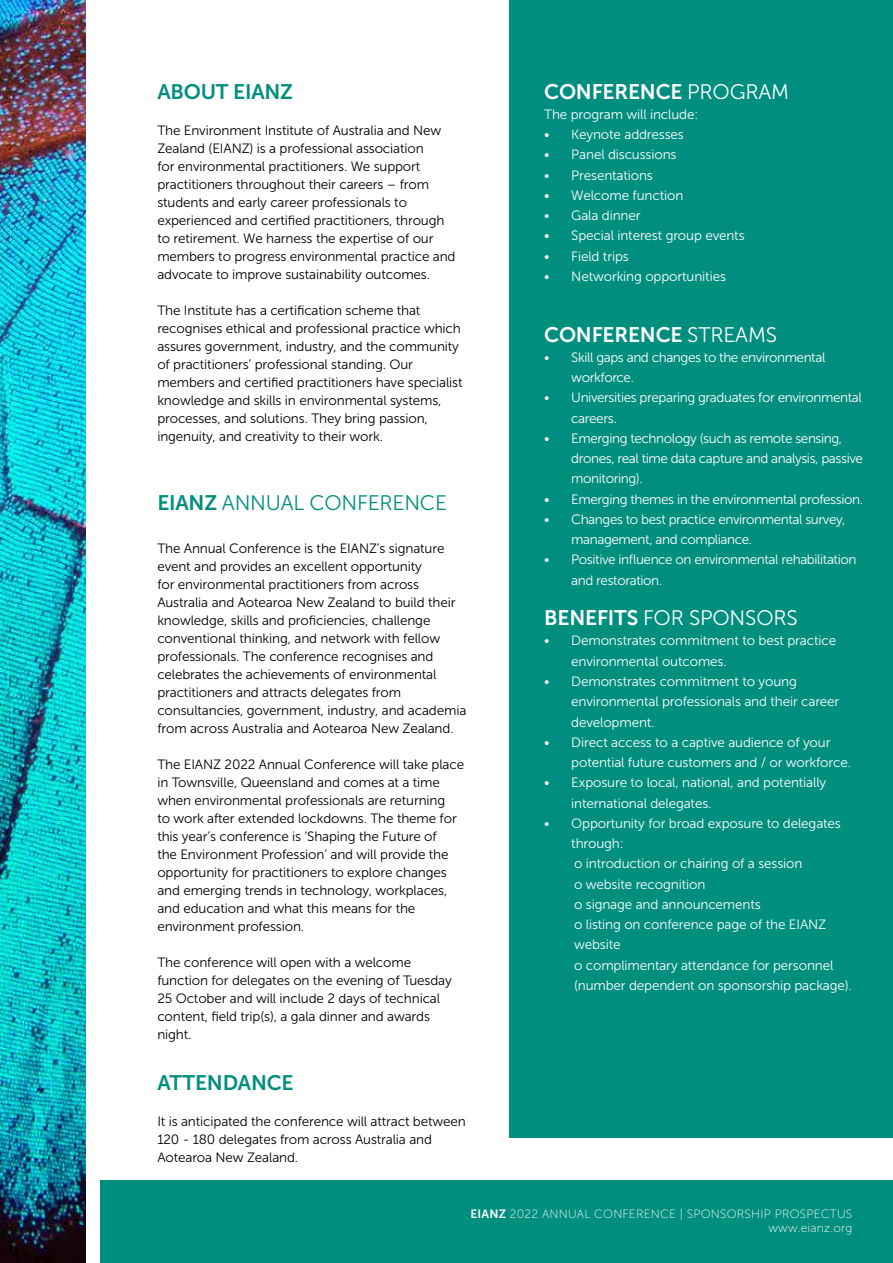
<style>
.page{position:relative;width:893px;height:1263px;background:#fff}
.page>*{position:absolute;margin:0;border:0;box-sizing:border-box;transform-origin:0 0}
.t1{font:21px "Museo Sans 700";letter-spacing:-.01em;color:#fff}
.t2{font:21px "Museo Sans 300";letter-spacing:-.01em;color:#008e7f}
.t3{font:21px "Museo Sans 700";letter-spacing:-.01em;color:#008e7f}
.t4{font:21px "Museo Sans 300";letter-spacing:-.01em;color:#fff}
.t5{font:13.5px/18px "Museo Sans 300";letter-spacing:-.01em;color:#000}
.t6{font:13.5px/20.2px "Museo Sans 300";letter-spacing:-.01em;color:#fff}
.t7{font:13.5px/20.2px "Museo Sans 300";letter-spacing:-.03em;color:#fff}
.t8{font:12px/14.4px "Museo Sans 100";letter-spacing:.02em;color:#fff;text-align:right}
.s1{font-family:"Museo Sans 700"}
.s2{font-family:"Museo Sans 300"}
</style>
<div class="page">
<div style="left:100px;top:1180px;width:793px;height:83px;background:#008e7f"></div>
<div style="left:509px;top:0;width:384px;height:1137px;background:#008e7f"></div>
<img style="left:0;top:0;width:85px;height:1263px">
<h1 class="t3" style="left:157px;top:80px;width:137px">ABOUT EIANZ</h1>
<p class="t5" style="left:157px;top:121px;width:300px">The Environment Institute of Australia and New Zealand (EIANZ) is a professional association<br>for environmental practitioners. We support practitioners throughout their careers – from students and early career professionals to experienced and certified practitioners, through to retirement. We harness the expertise of our members to progress environmental practice and advocate to improve sustainability outcomes.</p>
<p class="t5" style="left:157px;top:301px;width:307px">The Institute has a certification scheme that recognises ethical and professional practice which assures government, industry, and the community of practitioners’ professional standing. Our members and certified practitioners have specialist knowledge and skills in environmental systems, processes, and solutions. They bring passion, ingenuity, and creativity to their work.</p>
<h1 class="t2" style="left:157px;top:491px;width:291px"><span class="s1">EIANZ</span> ANNUAL CONFERENCE</h1>
<p class="t5" style="left:157px;top:540px;width:311px">The Annual Conference is the EIANZ’s signature event and provides an excellent opportunity<br>for environmental practitioners from across Australia and Aotearoa New Zealand to build their knowledge, skills and proficiencies, challenge conventional thinking, and network with fellow professionals. The conference recognises and celebrates the achievements of environmental practitioners and attracts delegates from consultancies, government, industry, and academia from across Australia and Aotearoa New Zealand.</p>
<p class="t5" style="left:157px;top:756px;width:308px">The EIANZ 2022 Annual Conference will take place in Townsville, Queensland and comes at a time when environmental professionals are returning<br>to work after extended lockdowns. The theme for this year’s conference is ‘Shaping the Future of<br>the Environment Profession’ and will provide the opportunity for practitioners to explore changes and emerging trends in technology, workplaces, and education and what this means for the environment profession.</p>
<p class="t5" style="left:157px;top:954px;width:296px">The conference will open with a welcome function for delegates on the evening of Tuesday 25 October and will include 2 days of technical content, field trip(s), a gala dinner and awards night.</p>
<h1 class="t3" style="left:157px;top:1071px;width:138px">ATTENDANCE</h1>
<p class="t5" style="left:157px;top:1113px;width:310px">It is anticipated the conference will attract between<br>120 - 180 delegates from across Australia and<br>Aotearoa New Zealand.</p>
<h1 class="t1" style="left:544px;top:80px;width:246px">CONFERENCE <span class="s2">PROGRAM</span></h1>
<p class="t6" style="left:544px;top:104px;width:155px">The program will include:</p>
<p class="t6" style="left:544px;top:124px;width:141px">• Keynote addresses</p>
<p class="t6" style="left:544px;top:145px;width:134px">• Panel discussions</p>
<p class="t6" style="left:544px;top:165px;width:110px">• Presentations</p>
<p class="t6" style="left:544px;top:185px;width:141px">• Welcome function</p>
<p class="t6" style="left:544px;top:205px;width:98px">• Gala dinner</p>
<p class="t6" style="left:544px;top:226px;width:202px">• Special interest group events</p>
<p class="t6" style="left:544px;top:246px;width:86px">• Field trips</p>
<p class="t6" style="left:544px;top:266px;width:183px">• Networking opportunities</p>
<h1 class="t1" style="left:544px;top:323px;width:234px">CONFERENCE <span class="s2">STREAMS</span></h1>
<p class="t7" style="left:571px;top:347px;width:256px;text-indent:-27px">• Skill gaps and changes to the environmental workforce.</p>
<p class="t7" style="left:571px;top:388px;width:292px;text-indent:-27px">• Universities preparing graduates for environmental careers.</p>
<p class="t7" style="left:571px;top:428px;width:293px;text-indent:-27px">• Emerging technology (such as remote sensing, drones, real time data capture and analysis, passive monitoring).</p>
<p class="t7" style="left:544px;top:489px;width:320px">• Emerging themes in the environmental profession.</p>
<p class="t7" style="left:571px;top:509px;width:276px;text-indent:-27px">• Changes to best practice environmental survey, management, and compliance.</p>
<p class="t7" style="left:571px;top:550px;width:287px;text-indent:-27px">• Positive influence on environmental rehabilitation and restoration.</p>
<h1 class="t4" style="left:544px;top:607px;width:255px"><span class="s1">BENEFITS</span> FOR SPONSORS</h1>
<p class="t6" style="left:571px;top:631px;width:266px;text-indent:-27px">• Demonstrates commitment to best practice environmental outcomes.</p>
<p class="t6" style="left:571px;top:671px;width:270px;text-indent:-27px">• Demonstrates commitment to young environmental professionals and their career development.</p>
<p class="t6" style="left:571px;top:732px;width:281px;text-indent:-27px">• Direct access to a captive audience of your potential future customers and / or workforce.</p>
<p class="t6" style="left:571px;top:772px;width:256px;text-indent:-27px">• Exposure to local, national, and potentially international delegates.</p>
<p class="t6" style="left:571px;top:813px;width:282px;text-indent:-27px">• Opportunity for broad exposure to delegates through:<br>o introduction or chairing of a session<br>o website recognition<br>o signage and announcements<br>o listing on conference page of the EIANZ website<br>o complimentary attendance for personnel (number dependent on sponsorship package).</p>
<p class="t8" style="left:470px;top:1207px;width:383px"><span class="s1">EIANZ</span> 2022 ANNUAL CONFERENCE | SPONSORSHIP PROSPECTUS www.eianz.org</p>
</div>
